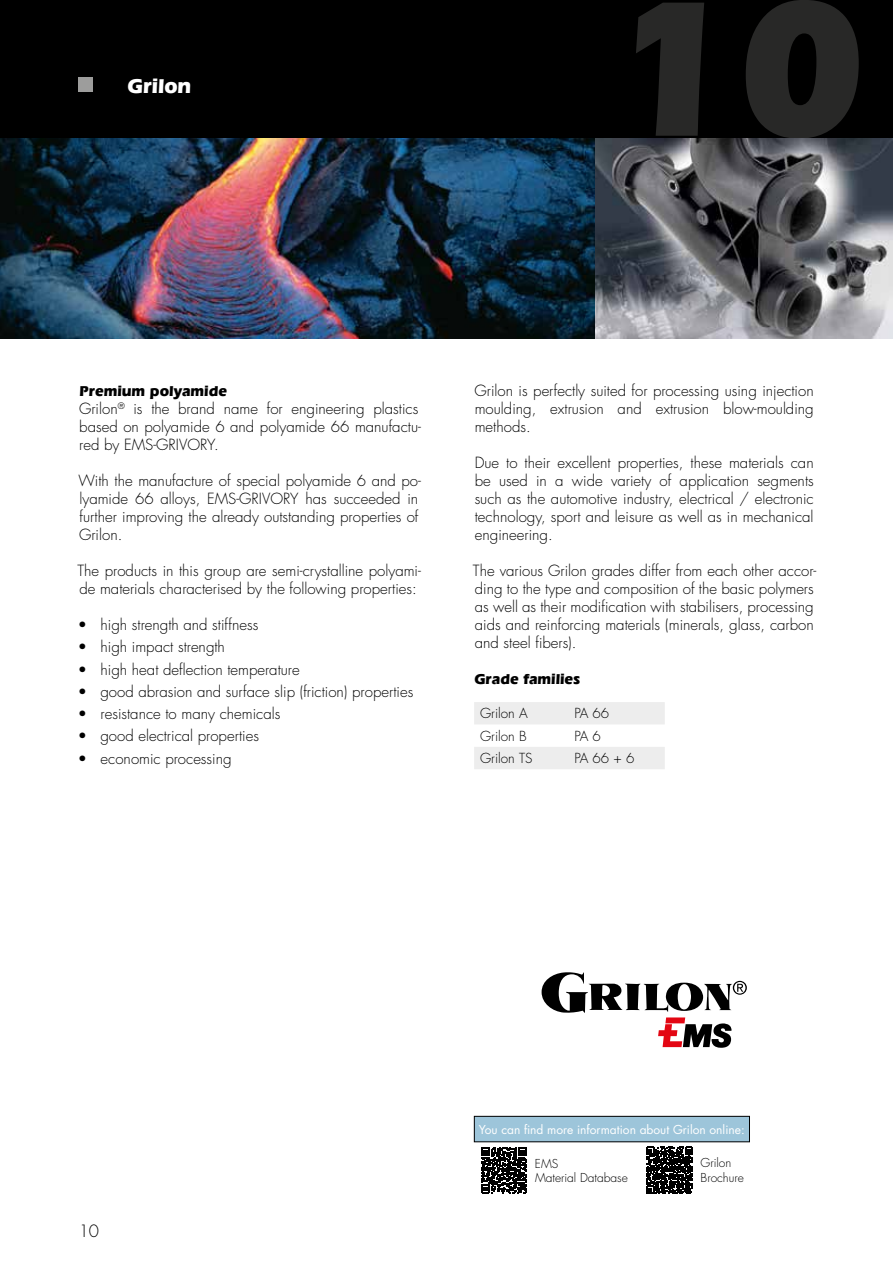
<style>
.page{position:relative;width:893px;height:1263px;background:#fff}
.page>*{position:absolute;margin:0;border:0;box-sizing:border-box;transform-origin:0 0}
.t1{font:700 201px "Eras IT Cby BT";color:#282827}
.t2{font:700 21px "Eras IT Cby BT";color:#fff}
.t3{font:300 16.5px "Futura";color:#000}
.t4{font:300 15px/18px "Futura";color:#000}
.t5{font:700 15px "Eras IT Cby BT";color:#000}
.t6{font:300 13.5px "Futura";color:#000}
.t7{font:12px "Futura";color:#fff}
.t8{font:300 12px/14.4px "Futura";color:#000}
</style>
<div class="page">
<div style="left:0;top:0;width:893px;height:138px;background:#000"></div>
<div style="left:79px;top:77px;width:14px;height:15px;background:#9d9d9c"></div>
<img style="left:0;top:138px;width:893px;height:200px">
<svg style="left:474px;top:702px;width:191px;height:67px"></svg>
<svg style="left:542px;top:972px;width:205px;height:76px"></svg>
<svg style="left:481px;top:1147px;width:46px;height:46px"></svg>
<svg style="left:646px;top:1147px;width:47px;height:46px"></svg>
<div style="left:474px;top:1116px;width:275px;height:26px;background:#9dc5da"></div>
<div style="left:474px;top:1116px;width:276px;height:26px;border:1px solid #000"></div>
<h2 class="t2" style="left:128px;top:73px;width:65px">Grilon</h2>
<h1 class="t1" style="left:614px;top:-56px;width:253px">10</h1>
<p class="t5" style="left:80px;top:382px;width:149px">Premium polyamide</p>
<p class="t4" style="left:79px;top:400px;width:343px">Grilon<sup>®</sup> is the brand name for engineering plastics based on polyamide 6 and polyamide 66 manufactu&shy;red by EMS-GRIVORY.</p>
<p class="t4" style="left:78px;top:472px;width:344px">With the manufacture of special polyamide 6 and po&shy;lyamide 66 alloys, EMS-GRIVORY has succeeded in further improving the already outstanding properties of Grilon.</p>
<p class="t4" style="left:77px;top:562px;width:345px">The products in this group are semi-crystalline polyami&shy;de materials characterised by the following properties:</p>
<p class="t4" style="left:78px;top:616px;width:182px">• high strength and stiffness</p>
<p class="t4" style="left:78px;top:638px;width:149px">• high impact strength</p>
<p class="t4" style="left:78px;top:660px;width:224px">• high heat deflection temperature</p>
<p class="t4" style="left:78px;top:682px;width:337px">• good abrasion and surface slip (friction) properties</p>
<p class="t4" style="left:78px;top:705px;width:204px">• resistance to many chemicals</p>
<p class="t4" style="left:78px;top:727px;width:183px">• good electrical properties</p>
<p class="t4" style="left:78px;top:749px;width:155px">• economic processing</p>
<p class="t4" style="left:475px;top:382px;width:341px;text-align:justify">Grilon is perfectly suited for processing using injection moulding, extrusion and extrusion blow-moulding methods.</p>
<p class="t4" style="left:475px;top:454px;width:341px;text-align:justify">Due to their excellent properties, these materials can be used in a wide variety of application segments such as the automotive industry, electrical / electronic technology, sport and leisure as well as in mechanical engineering.</p>
<p class="t4" style="left:473px;top:562px;width:345px">The various Grilon grades differ from each other accor&shy;ding to the type and composition of the basic polymers as well as their modification with stabilisers, processing aids and reinforcing materials (minerals, glass, carbon and steel fibers).</p>
<p class="t5" style="left:474px;top:670px;width:107px">Grade families</p>
<p class="t6" style="left:480px;top:705px;width:49px">Grilon A</p>
<p class="t6" style="left:574px;top:705px;width:36px">PA 66</p>
<p class="t6" style="left:480px;top:727px;width:48px">Grilon B</p>
<p class="t6" style="left:574px;top:727px;width:28px">PA 6</p>
<p class="t6" style="left:480px;top:750px;width:54px">Grilon TS</p>
<p class="t6" style="left:574px;top:750px;width:61px">PA 66 + 6</p>
<p class="t3" style="left:79px;top:1221px;width:22px">10</p>
<p class="t7" style="left:479px;top:1121px;width:267px">You can find more information about Grilon online:</p>
<p class="t8" style="left:535px;top:1156px;width:94px">EMS<br>Material Database</p>
<p class="t8" style="left:700px;top:1156px;width:45px">Grilon<br>Brochure</p>
</div>
